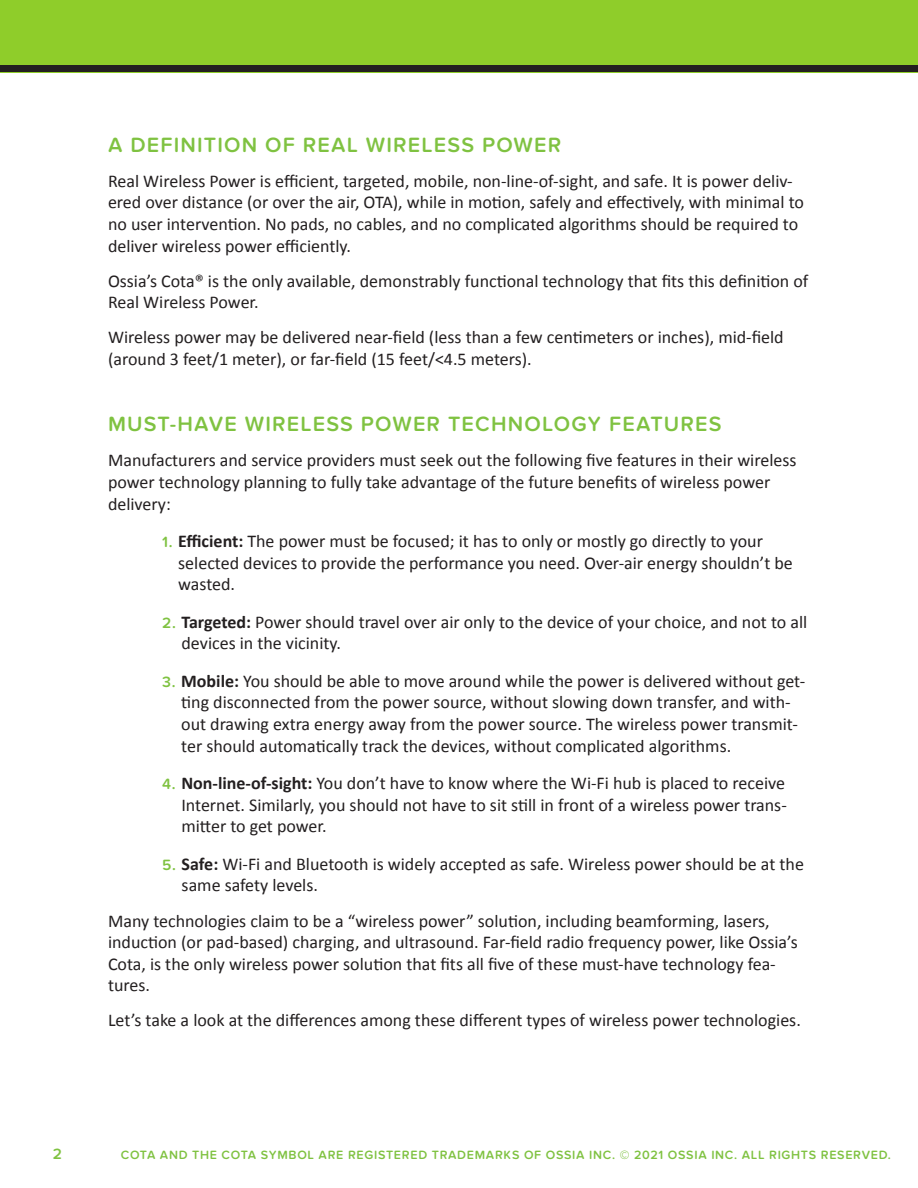
<style>
.page{position:relative;width:918px;height:1188px;background:#fff}
.page>*{position:absolute;margin:0;border:0;box-sizing:border-box;transform-origin:0 0}
.Subhead1{font:600 21.45px "Proxima Nova Soft";letter-spacing:.055em;color:#7fc241}
.t1{font:18px/21.6px "Calibri";color:#231f20}
.t2{font:600 15.45px "Proxima Nova Soft";color:#7fc241}
.t3{font:600 12.45px "Proxima Nova Soft";letter-spacing:.055em;color:#7fc241}
.s1{font-family:"Proxima Nova Soft";font-weight:600;font-size:15.45px;color:#7fc241}
.s2{font-weight:700}
</style>
<div class="page">
<div style="left:0;top:0;width:918px;height:73px;background:#8fcd2a"></div>
<div style="left:0;top:65px;width:918px;height:7px;background:#231f20"></div>
<p class="Subhead1" style="left:108px;top:132px;width:455px">A DEFINITION OF REAL WIRELESS POWER</p>
<p class="t1" style="left:108px;top:170px;width:698px">Real Wireless Power is efficient, targeted, mobile, non-line-of-sight, and safe. It is power deliv&shy;ered over distance (or over the air, OTA), while in motion, safely and effectively, with minimal to no user intervention. No pads, no cables, and no complicated algorithms should be required to deliver wireless power efficiently.</p>
<p class="t1" style="left:108px;top:270px;width:702px">Ossia’s Cota® is the only available, demonstrably functional technology that fits this definition of<br>Real Wireless Power.</p>
<p class="t1" style="left:108px;top:327px;width:677px">Wireless power may be delivered near-field (less than a few centimeters or inches), mid-field (around 3 feet/1 meter), or far-field (15 feet/&lt;4.5 meters).</p>
<p class="Subhead1" style="left:108px;top:412px;width:615px">MUST-HAVE WIRELESS POWER TECHNOLOGY FEATURES</p>
<p class="t1" style="left:108px;top:450px;width:690px">Manufacturers and service providers must seek out the following five features in their wireless power technology planning to fully take advantage of the future benefits of wireless power delivery:</p>
<p class="t1" style="left:178px;top:530px;width:616px;text-indent:-16px"><span class="s1">1.</span> <span class="s2">Efficient:</span> The power must be focused; it has to only or mostly go directly to your selected devices to provide the performance you need. Over-air energy shouldn’t be wasted.</p>
<p class="t1" style="left:182px;top:611px;width:627px;text-indent:-20px"><span class="s1">2.</span> <span class="s2">Targeted:</span> Power should travel over air only to the device of your choice, and not to all devices in the vicinity.</p>
<p class="t1" style="left:181px;top:670px;width:626px;text-indent:-19px"><span class="s1">3.</span> <span class="s2">Mobile:</span> You should be able to move around while the power is delivered without get&shy;ting disconnected from the power source, without slowing down transfer, and with&shy;out drawing extra energy away from the power source. The wireless power transmit&shy;ter should automatically track the devices, without complicated algorithms.</p>
<p class="t1" style="left:181px;top:772px;width:607px;text-align:justify;text-indent:-19px"><span class="s1">4.</span> <span class="s2">Non-line-of-sight:</span> You don’t have to know where the Wi-Fi hub is placed to receive Internet. Similarly, you should not have to sit still in front of a wireless power trans&shy;mitter to get power.</p>
<p class="t1" style="left:182px;top:853px;width:624px;text-indent:-20px"><span class="s1">5.</span> <span class="s2">Safe:</span> Wi-Fi and Bluetooth is widely accepted as safe. Wireless power should be at the same safety levels.</p>
<p class="t1" style="left:108px;top:910px;width:691px">Many technologies claim to be a “wireless power” solution, including beamforming, lasers, induction (or pad-based) charging, and ultrasound. Far-field radio frequency power, like Ossia’s Cota, is the only wireless power solution that fits all five of these must-have technology fea&shy;tures.</p>
<p class="t1" style="left:108px;top:1010px;width:694px">Let’s take a look at the differences among these different types of wireless power technologies.</p>
<p class="t2" style="left:53px;top:1145px;width:11px">2</p>
<p class="t3" style="left:121px;top:1147px;width:772px">COTA AND THE COTA SYMBOL ARE REGISTERED TRADEMARKS OF OSSIA INC. © 2021 OSSIA INC. ALL RIGHTS RESERVED.</p>
</div>
